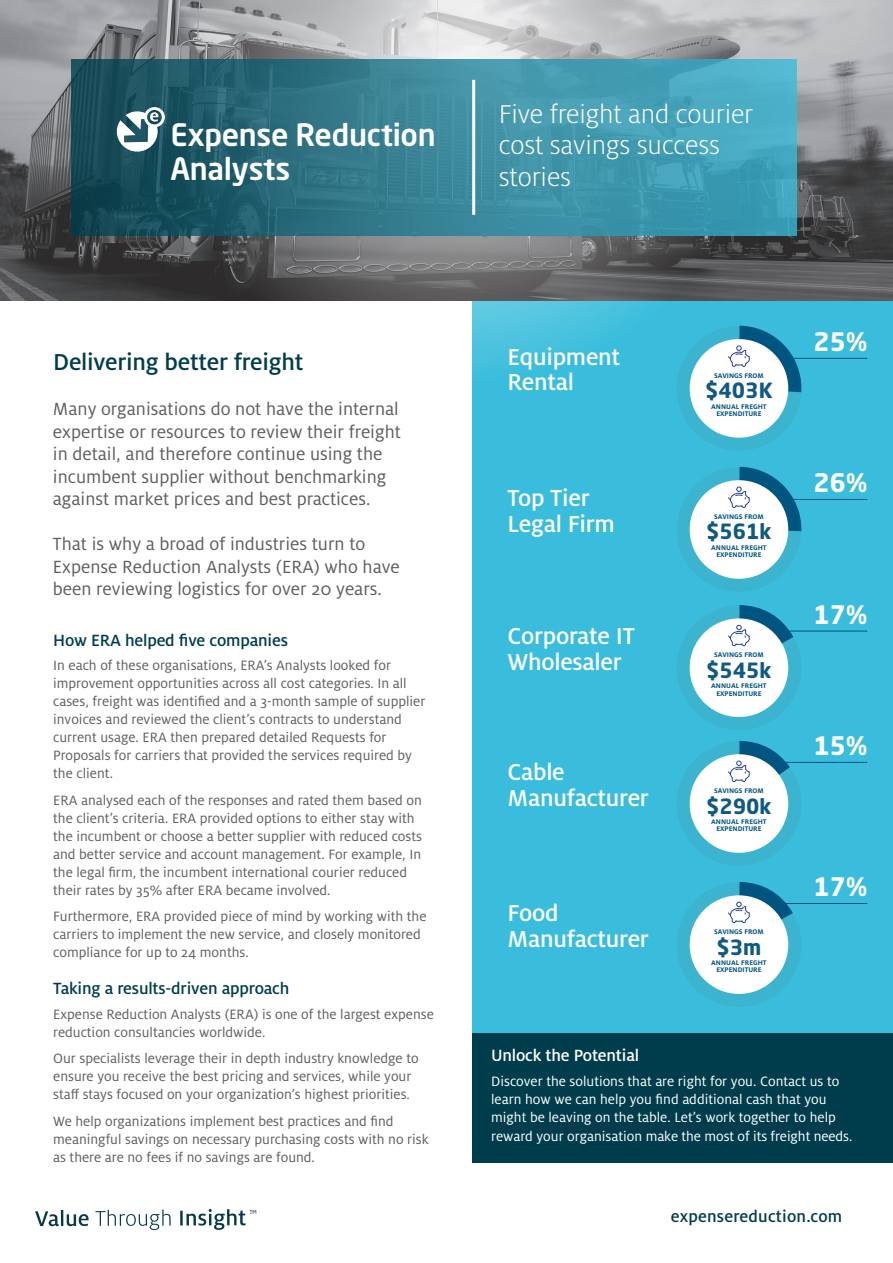
<style>
.page{position:relative;width:893px;height:1263px;background:#fff}
.page>*{position:absolute;margin:0;border:0;box-sizing:border-box;transform-origin:0 0}
.t1{font:500 30.45px/33.9px "Neo Sans Std";letter-spacing:-.01em;color:#fff}
.t2{font:300 28.5px/31.5px "Milo OT";letter-spacing:-.005em;color:#fff}
.Heading_1{font:500 25.5px/25.5px "Milo OT";letter-spacing:-.01em;color:#fff}
.Heading_1-2{font:500 25.5px "Milo OT";letter-spacing:-.01em;color:#003d4c}
.t3{font:700 25.2px "Neo Sans Std";color:#fff}
.t4{font:700 20.7px "Neo Sans Std";color:#105983}
.Intro{font:19.5px/22.5px "Milo Pro";color:#5e5e5e}
.Heading_2{font:500 18px "Milo OT";letter-spacing:-.01em;color:#003d4c}
.Heading_2-2{font:500 18px "Milo OT";letter-spacing:.01em;color:#003d4c}
.Heading_2_White{font:500 18px "Milo OT";letter-spacing:-.01em;color:#fff}
.Paragraph{font:15px/18px "Milo OT";color:#5e5e5e}
.Paragraph-2{font:15px/18px "Milo Pro";color:#5e5e5e}
.Paragraph_White{font:15px/18px "Milo Pro";color:#fff}
.t5{font:700 7.35px/7.4px "Milo Pro";color:#005480;text-align:center}
.t6{font:5.55px "Neo Sans Pro";color:#08394a}
</style>
<div class="page">
<div style="left:472px;top:1032px;width:421px;height:131px;background:#003d4c"></div>
<div style="left:472px;top:301px;width:421px;height:731px;background:#3abddc"></div>
<img style="left:0;top:0;width:893px;height:301px">
<svg style="left:160px;top:0;width:606px;height:381px"></svg>
<svg style="left:71px;top:59px;width:726px;height:176px;background:#348093"></svg>
<svg style="left:117px;top:107px;width:48px;height:45px"></svg>
<hr style="left:472px;top:80px;width:3px;height:135px;background:#fff">
<svg style="left:35px;top:1210px;width:54px;height:16px"></svg>
<svg style="left:95px;top:1209px;width:76px;height:21px"></svg>
<hr style="left:180px;top:1211px;width:3px;height:14px;background:#08394a">
<svg style="left:186px;top:1209px;width:60px;height:21px"></svg>
<div style="left:677px;top:326px;width:124px;height:125px;background:#3cb3cf;border-radius:50%"></div>
<div style="left:690px;top:339px;width:98px;height:99px;background:#fff;border-radius:50%"></div>
<hr style="left:786px;top:358px;width:81px;height:1px;background:#005480">
<svg style="left:728px;top:326px;width:74px;height:66px"></svg>
<div style="left:677px;top:467px;width:124px;height:125px;background:#3cb3cf;border-radius:50%"></div>
<div style="left:690px;top:480px;width:98px;height:99px;background:#fff;border-radius:50%"></div>
<hr style="left:786px;top:499px;width:81px;height:1px;background:#005480">
<svg style="left:728px;top:467px;width:74px;height:64px"></svg>
<div style="left:677px;top:605px;width:124px;height:125px;background:#3cb3cf;border-radius:50%"></div>
<div style="left:690px;top:618px;width:98px;height:99px;background:#fff;border-radius:50%"></div>
<hr style="left:786px;top:631px;width:81px;height:1px;background:#005480">
<svg style="left:728px;top:605px;width:65px;height:63px"></svg>
<div style="left:677px;top:741px;width:124px;height:125px;background:#3cb3cf;border-radius:50%"></div>
<div style="left:690px;top:754px;width:98px;height:99px;background:#fff;border-radius:50%"></div>
<hr style="left:775px;top:762px;width:92px;height:1px;background:#005480">
<svg style="left:728px;top:741px;width:62px;height:62px"></svg>
<div style="left:677px;top:882px;width:124px;height:125px;background:#3cb3cf;border-radius:50%"></div>
<div style="left:690px;top:895px;width:98px;height:99px;background:#fff;border-radius:50%"></div>
<hr style="left:775px;top:903px;width:92px;height:1px;background:#005480">
<svg style="left:728px;top:882px;width:65px;height:62px"></svg>
<p class="t1" style="left:170px;top:117px;width:267px">Expense Reduction<br>Analysts</p>
<p class="t2" style="left:499px;top:98px;width:256px">Five freight and courier cost savings success stories</p>
<p class="Heading_1-2" style="left:53px;top:348px;width:252px">Delivering better freight</p>
<p class="Heading_1" style="left:508px;top:344px;width:114px">Equipment<br>Rental</p>
<p class="Intro" style="left:53px;top:398px;width:349px">Many organisations do not have the internal expertise or resources to review their freight in detail, and therefore continue using the incumbent supplier without benchmarking against market prices and best practices.</p>
<p class="Intro" style="left:53px;top:533px;width:348px">That is why a broad of industries turn to<br>Expense Reduction Analysts (ERA) who have been reviewing logistics for over 20 years.</p>
<p class="Heading_1" style="left:508px;top:485px;width:109px">Top Tier<br>Legal Firm</p>
<p class="t5" style="left:714px;top:372px;width:51px">SAVINGS FROM</p>
<p class="t4" style="left:705px;top:377px;width:69px">$403K</p>
<p class="t5" style="left:711px;top:403px;width:57px">ANNUAL FREGHT<br>EXPENDITURE</p>
<p class="t5" style="left:714px;top:513px;width:51px">SAVINGS FROM</p>
<p class="t4" style="left:706px;top:518px;width:67px">$561k</p>
<p class="t5" style="left:711px;top:544px;width:57px">ANNUAL FREGHT<br>EXPENDITURE</p>
<p class="t3" style="left:814px;top:325px;width:55px">25%</p>
<p class="t3" style="left:814px;top:467px;width:55px">26%</p>
<p class="t3" style="left:814px;top:598px;width:55px">17%</p>
<p class="Heading_2" style="left:53px;top:630px;width:236px">How ERA helped five companies</p>
<p class="Paragraph" style="left:53px;top:656px;width:374px">In each of these organisations, ERA’s Analysts looked for improvement opportunities across all cost categories. In all cases, freight was identified and a 3-month sample of supplier invoices and reviewed the client’s contracts to understand current usage. ERA then prepared detailed Requests for Proposals for carriers that provided the services required by the client.</p>
<p class="Paragraph" style="left:53px;top:791px;width:370px">ERA analysed each of the responses and rated them based on the client’s criteria. ERA provided options to either stay with the incumbent or choose a better supplier with reduced costs and better service and account management. For example, In the legal firm, the incumbent international courier reduced their rates by 35% after ERA became involved.</p>
<p class="Paragraph" style="left:53px;top:907px;width:375px">Furthermore, ERA provided piece of mind by working with the carriers to implement the new service, and closely monitored compliance for up to 24 months.</p>
<p class="Heading_2" style="left:53px;top:979px;width:238px">Taking a results-driven approach</p>
<p class="Paragraph-2" style="left:53px;top:1005px;width:382px">Expense Reduction Analysts (ERA) is one of the largest expense reduction consultancies worldwide.</p>
<p class="Paragraph-2" style="left:53px;top:1050px;width:367px">Our specialists leverage their in depth industry knowledge to ensure you receive the best pricing and services, while your staff stays focused on your organization’s highest priorities.</p>
<p class="Paragraph-2" style="left:53px;top:1112px;width:377px">We help organizations implement best practices and find meaningful savings on necessary purchasing costs with no risk as there are no fees if no savings are found.</p>
<p class="t6" style="left:250px;top:1208px;width:9px">TM</p>
<p class="Heading_1" style="left:508px;top:624px;width:129px">Corporate IT<br>Wholesaler</p>
<p class="Heading_1" style="left:508px;top:759px;width:143px">Cable<br>Manufacturer</p>
<p class="Heading_1" style="left:508px;top:900px;width:143px">Food<br>Manufacturer</p>
<p class="t5" style="left:714px;top:651px;width:51px">SAVINGS FROM</p>
<p class="t4" style="left:706px;top:657px;width:67px">$545k</p>
<p class="t5" style="left:711px;top:682px;width:57px">ANNUAL FREGHT<br>EXPENDITURE</p>
<p class="t5" style="left:714px;top:787px;width:51px">SAVINGS FROM</p>
<p class="t4" style="left:706px;top:792px;width:67px">$290k</p>
<p class="t5" style="left:711px;top:818px;width:57px">ANNUAL FREGHT<br>EXPENDITURE</p>
<p class="t5" style="left:714px;top:928px;width:51px">SAVINGS FROM</p>
<p class="t4" style="left:716px;top:934px;width:46px">$3m</p>
<p class="t5" style="left:711px;top:959px;width:57px">ANNUAL FREGHT<br>EXPENDITURE</p>
<p class="t3" style="left:814px;top:729px;width:55px">15%</p>
<p class="t3" style="left:814px;top:871px;width:55px">17%</p>
<p class="Heading_2_White" style="left:491px;top:1046px;width:150px">Unlock the Potential</p>
<p class="Paragraph_White" style="left:491px;top:1072px;width:350px">Discover the solutions that are right for you. Contact us to learn how we can help you find additional cash that you might be leaving on the table. Let’s work together to help</p>
<p class="Paragraph_White" style="left:491px;top:1128px;width:363px">reward your organisation make the most of its freight needs.</p>
<p class="Heading_2-2" style="left:671px;top:1207px;width:173px">expensereduction.com</p>
</div>
